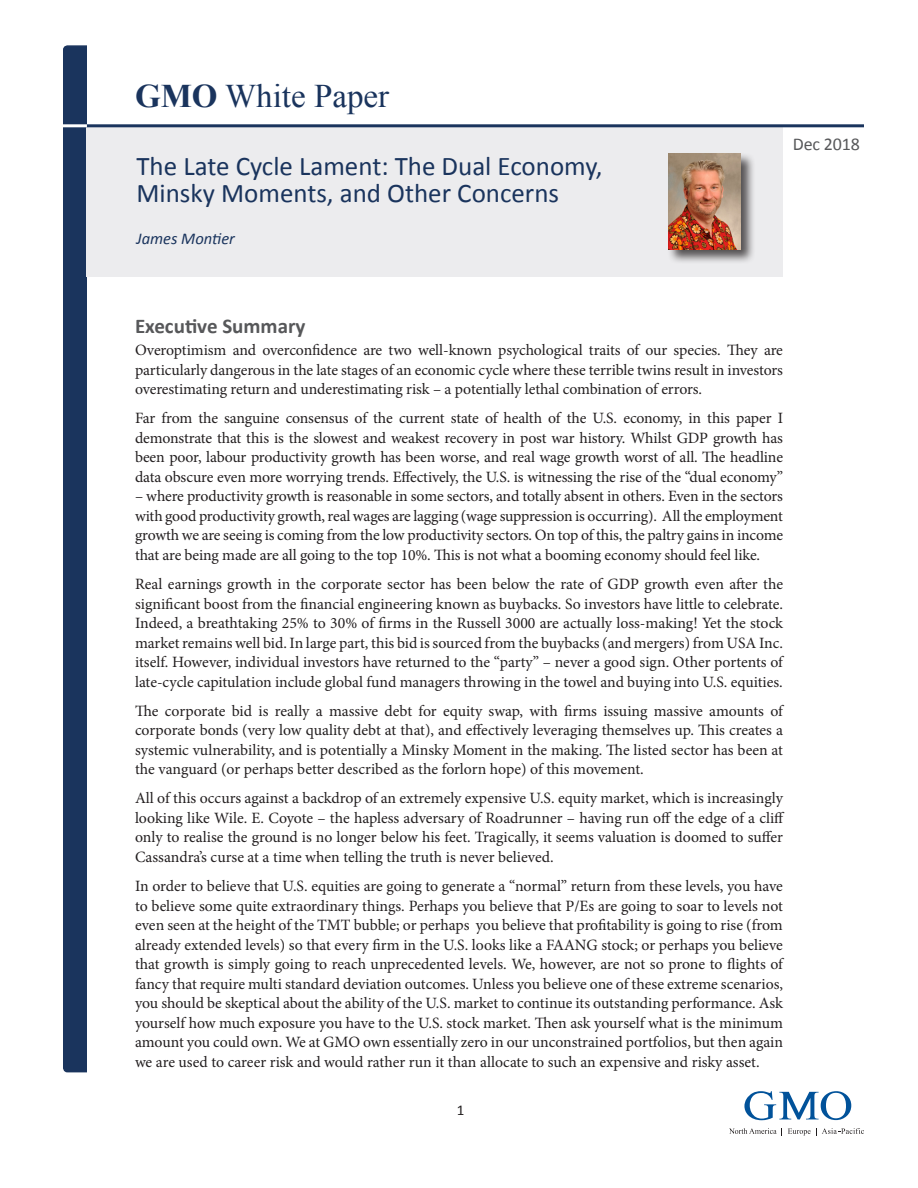
<style>
.page{position:relative;width:918px;height:1188px;background:#fff}
.page>*{position:absolute;margin:0;border:0;box-sizing:border-box;transform-origin:0 0}
.t1{font:33px "Times New Roman";color:#1a345d}
.Author{font:27px/27px "Calibri";color:#1a345d}
.Section_Head{font:700 21px "Calibri";color:#57585a}
.t2{font:18px "Calibri";letter-spacing:-.01em;color:#57585a}
.t3{font:italic 16.5px "Calibri";color:#1a345d}
.Body_Text{font:15.75px/19.5px "Minion Pro";letter-spacing:-.005em;color:#231f20;text-align:justify}
.t4{font:15px "Calibri";color:#231f20}
.s1{font-weight:700}
</style>
<div class="page">
<svg style="left:744px;top:1091px;width:107px;height:29px"></svg>
<svg style="left:729px;top:1128px;width:53px;height:8px"></svg>
<svg style="left:788px;top:1128px;width:76px;height:8px"></svg>
<div style="left:64px;top:46px;width:46px;height:1026px;background:#1a345d;border-radius:4px"></div>
<div style="left:63px;top:45px;width:48px;height:1027px;border:2px solid #1a345d;border-radius:4px"></div>
<div style="left:87px;top:35px;width:71px;height:1092px;background:#fff"></div>
<div style="left:87px;top:125px;width:696px;height:151px;background:#ececee"></div>
<hr style="left:79px;top:124px;width:785px;height:3px;background:#1a345d">
<hr style="left:52px;top:124px;width:35px;height:3px;background:#fff">
<div style="left:667px;top:152px;width:89px;height:113px;background:#231f20;opacity:.75"></div>
<img style="left:669px;top:153px;width:72px;height:97px">
<h1 class="t1" style="left:135px;top:74px;width:256px"><span class="s1">GMO</span> White Paper</h1>
<p class="Author" style="left:136px;top:153px;width:467px">The Late Cycle Lament: The Dual Economy,<br>Minsky Moments, and Other Concerns</p>
<p class="t3" style="left:136px;top:227px;width:100px">James Montier</p>
<p class="t2" style="left:793px;top:133px;width:68px">Dec 2018</p>
<p class="Section_Head" style="left:135px;top:313px;width:172px">Executive Summary</p>
<p class="Body_Text" style="left:135px;top:340px;width:650px">Overoptimism and overconfidence are two well-known psychological traits of our species. They are particularly dangerous in the late stages of an economic cycle where these terrible twins result in investors overestimating return and underestimating risk – a potentially lethal combination of errors.</p>
<p class="Body_Text" style="left:135px;top:409px;width:650px">Far from the sanguine consensus of the current state of health of the U.S. economy, in this paper I demonstrate that this is the slowest and weakest recovery in post war history. Whilst GDP growth has been poor, labour productivity growth has been worse, and real wage growth worst of all. The headline data obscure even more worrying trends. Effectively, the U.S. is witnessing the rise of the “dual economy”</p>
<p class="Body_Text" style="left:135px;top:487px;width:650px">– where productivity growth is reasonable in some sectors, and totally absent in others. Even in the sectors with good productivity growth, real wages are lagging (wage suppression is occurring). All the employment growth we are seeing is coming from the low productivity sectors. On top of this, the paltry gains in income that are being made are all going to the top 10%. This is not what a booming economy should feel like.</p>
<p class="Body_Text" style="left:135px;top:574px;width:650px">Real earnings growth in the corporate sector has been below the rate of GDP growth even after the significant boost from the financial engineering known as buybacks. So investors have little to celebrate.<br>Indeed, a breathtaking 25% to 30% of firms in the Russell 3000 are actually loss-making! Yet the stock market remains well bid. In large part, this bid is sourced from the buybacks (and mergers) from USA Inc. itself. However, individual investors have returned to the “party” – never a good sign. Other portents of late-cycle capitulation include global fund managers throwing in the towel and buying into U.S. equities.</p>
<p class="Body_Text" style="left:135px;top:701px;width:649px">The corporate bid is really a massive debt for equity swap, with firms issuing massive amounts of corporate bonds (very low quality debt at that), and effectively leveraging themselves up. This creates a systemic vulnerability, and is potentially a Minsky Moment in the making. The listed sector has been at the vanguard (or perhaps better described as the forlorn hope) of this movement.</p>
<p class="Body_Text" style="left:135px;top:789px;width:651px">All of this occurs against a backdrop of an extremely expensive U.S. equity market, which is increasingly looking like Wile. E. Coyote – the hapless adversary of Roadrunner – having run off the edge of a cliff only to realise the ground is no longer below his feet. Tragically, it seems valuation is doomed to suffer Cassandra’s curse at a time when telling the truth is never believed.</p>
<p class="Body_Text" style="left:135px;top:877px;width:650px">In order to believe that U.S. equities are going to generate a “normal” return from these levels, you have to believe some quite extraordinary things. Perhaps you believe that P/Es are going to soar to levels not even seen at the height of the TMT bubble; or perhaps you believe that profitability is going to rise (from already extended levels) so that every firm in the U.S. looks like a FAANG stock; or perhaps you believe that growth is simply going to reach unprecedented levels. We, however, are not so prone to flights of fancy that require multi standard deviation outcomes. Unless you believe one of these extreme scenarios, you should be skeptical about the ability of the U.S. market to continue its outstanding performance. Ask yourself how much exposure you have to the U.S. stock market. Then ask yourself what is the minimum amount you could own. We at GMO own essentially zero in our unconstrained portfolios, but then again we are used to career risk and would rather run it than allocate to such an expensive and risky asset.</p>
<p class="t4" style="left:457px;top:1101px;width:9px">1</p>
</div>
